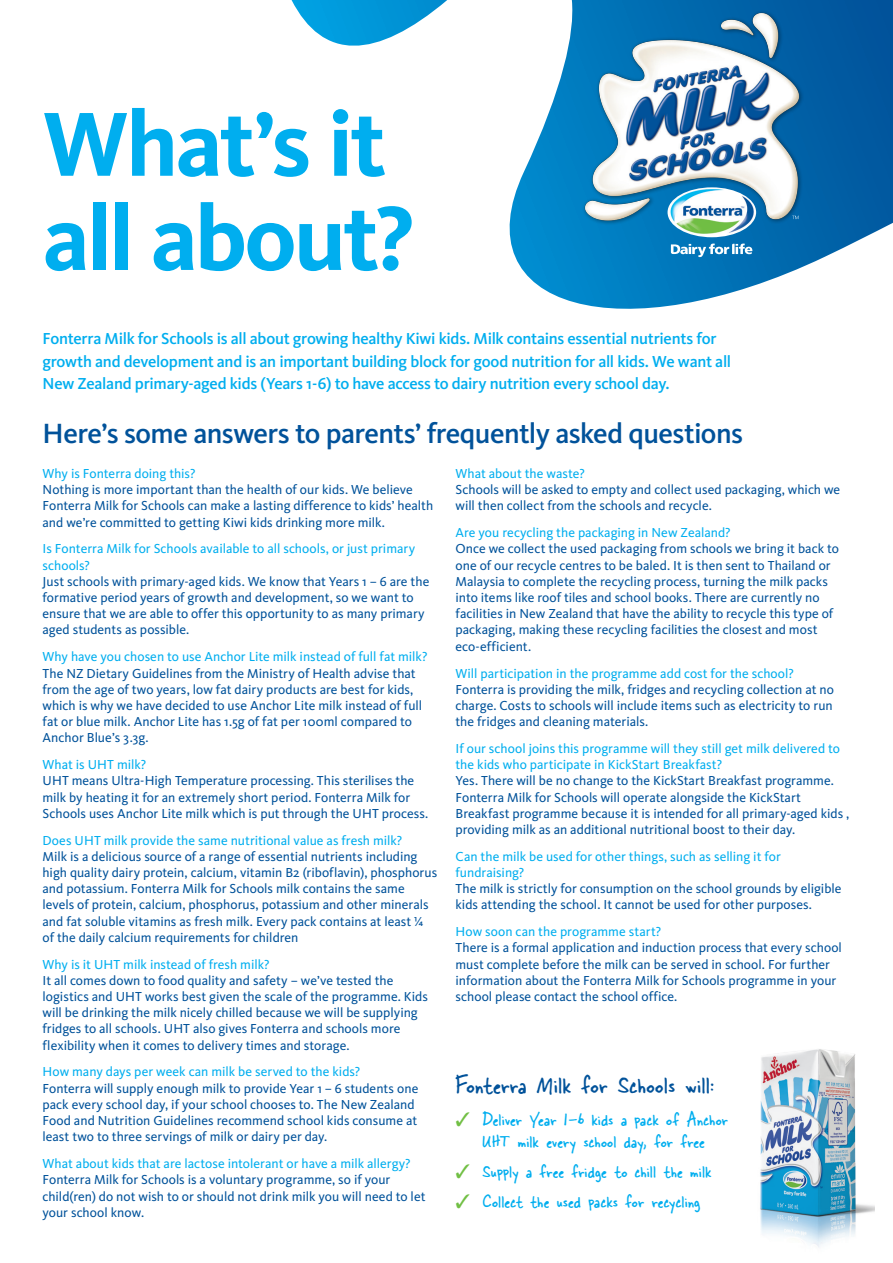
<style>
.page{position:relative;width:893px;height:1263px;background:#fff}
.page>*{position:absolute;margin:0;border:0;box-sizing:border-box;transform-origin:0 0}
.t1{font:700 94.2px/94.2px "Kievit OT";letter-spacing:-.035em;color:#00aeef}
.Subs{font:500 28.8px "Kievit OT";letter-spacing:-.025em;color:#01529a}
.t2{font:27px "Skippy Sharpie";color:#01529a}
.t3{font:19.5px/22.5px "Skippy Sharpie";color:#00aeef;text-align:center}
.Subs-2{font:500 16.5px/22.5px "Kievit OT";letter-spacing:-.02em;color:#00aeef}
.Body-copy{font:13.5px/16.2px "Kievit OT";color:#01529a}
.Cyan_body_header{font:13.5px/16.2px "Kievit OT";color:#00aeef}
.s1{color:#71bf44}
</style>
<div class="page">
<svg style="left:292px;top:0;width:601px;height:309px"></svg>
<img style="left:760px;top:1049px;width:115px;height:198px">
<img style="left:572px;top:0;width:240px;height:270px">
<svg style="left:671px;top:244px;width:81px;height:13px"></svg>
<img style="left:667px;top:187px;width:89px;height:50px">
<svg style="left:792px;top:216px;width:7px;height:3px"></svg>
<p class="t1" style="left:43px;top:96px;width:374px">What’s it all about?</p>
<p class="Subs-2" style="left:43px;top:327px;width:690px">Fonterra Milk for Schools is all about growing healthy Kiwi kids. Milk contains essential nutrients for growth and development and is an important building block for good nutrition for all kids. We want all<br>New Zealand primary-aged kids (Years 1-6) to have access to dairy nutrition every school day.</p>
<p class="Subs" style="left:43px;top:416px;width:702px">Here’s some answers to parents’ frequently asked questions</p>
<p class="Cyan_body_header" style="left:43px;top:466px;width:155px">Why is Fonterra doing this?</p>
<p class="Body-copy" style="left:43px;top:482px;width:392px">Nothing is more important than the health of our kids. We believe<br>Fonterra Milk for Schools can make a lasting difference to kids’ health and we’re committed to getting Kiwi kids drinking more milk.</p>
<p class="Cyan_body_header" style="left:43px;top:541px;width:374px">Is Fonterra Milk for Schools available to all schools, or just primary schools?</p>
<p class="Body-copy" style="left:43px;top:573px;width:388px">Just schools with primary-aged kids. We know that Years 1 – 6 are the formative period years of growth and development, so we want to ensure that we are able to offer this opportunity to as many primary aged students as possible.</p>
<p class="Cyan_body_header" style="left:43px;top:649px;width:386px">Why have you chosen to use Anchor Lite milk instead of full fat milk?</p>
<p class="Body-copy" style="left:43px;top:665px;width:381px">The NZ Dietary Guidelines from the Ministry of Health advise that from the age of two years, low fat dairy products are best for kids, which is why we have decided to use Anchor Lite milk instead of full fat or blue milk. Anchor Lite has 1.5g of fat per 100ml compared to Anchor Blue’s 3.3g.</p>
<p class="Cyan_body_header" style="left:43px;top:757px;width:105px">What is UHT milk?</p>
<p class="Body-copy" style="left:43px;top:773px;width:387px">UHT means Ultra-High Temperature processing. This sterilises the milk by heating it for an extremely short period. Fonterra Milk for<br>Schools uses Anchor Lite milk which is put through the UHT process.</p>
<p class="Cyan_body_header" style="left:43px;top:832px;width:361px">Does UHT milk provide the same nutritional value as fresh milk?</p>
<p class="Body-copy" style="left:43px;top:848px;width:396px">Milk is a delicious source of a range of essential nutrients including high quality dairy protein, calcium, vitamin B2 (riboflavin), phosphorus and potassium. Fonterra Milk for Schools milk contains the same levels of protein, calcium, phosphorus, potassium and other minerals and fat soluble vitamins as fresh milk. Every pack contains at least ¼ of the daily calcium requirements for children</p>
<p class="Cyan_body_header" style="left:43px;top:956px;width:229px">Why is it UHT milk instead of fresh milk?</p>
<p class="Body-copy" style="left:43px;top:972px;width:387px">It all comes down to food quality and safety – we’ve tested the logistics and UHT works best given the scale of the programme. Kids will be drinking the milk nicely chilled because we will be supplying fridges to all schools. UHT also gives Fonterra and schools more flexibility when it comes to delivery times and storage.</p>
<p class="Cyan_body_header" style="left:43px;top:1064px;width:319px">How many days per week can milk be served to the kids?</p>
<p class="Body-copy" style="left:43px;top:1080px;width:377px">Fonterra will supply enough milk to provide Year 1 – 6 students one pack every school day, if your school chooses to. The New Zealand Food and Nutrition Guidelines recommend school kids consume at least two to three servings of milk or dairy per day.</p>
<p class="Cyan_body_header" style="left:43px;top:1156px;width:370px">What about kids that are lactose intolerant or have a milk allergy?</p>
<p class="Body-copy" style="left:43px;top:1172px;width:384px">Fonterra Milk for Schools is a voluntary programme, so if your child(ren) do not wish to or should not drink milk you will need to let your school know.</p>
<p class="Cyan_body_header" style="left:455px;top:466px;width:131px">What about the waste?</p>
<p class="Body-copy" style="left:455px;top:482px;width:386px">Schools will be asked to empty and collect used packaging, which we will then collect from the schools and recycle.</p>
<p class="Cyan_body_header" style="left:455px;top:525px;width:277px">Are you recycling the packaging in New Zealand?</p>
<p class="Body-copy" style="left:455px;top:541px;width:385px">Once we collect the used packaging from schools we bring it back to one of our recycle centres to be baled. It is then sent to Thailand or Malaysia to complete the recycling process, turning the milk packs into items like roof tiles and school books. There are currently no facilities in New Zealand that have the ability to recycle this type of packaging, making these recycling facilities the closest and most eco-efficient.</p>
<p class="Cyan_body_header" style="left:455px;top:665px;width:340px">Will participation in the programme add cost for the school?</p>
<p class="Body-copy" style="left:455px;top:681px;width:380px;text-align:justify">Fonterra is providing the milk, fridges and recycling collection at no charge. Costs to schools will include items such as electricity to run the fridges and cleaning materials.</p>
<p class="Cyan_body_header" style="left:455px;top:740px;width:386px">If our school joins this programme will they still get milk delivered to the kids who participate in KickStart Breakfast?</p>
<p class="Body-copy" style="left:455px;top:773px;width:395px">Yes. There will be no change to the KickStart Breakfast programme.<br>Fonterra Milk for Schools will operate alongside the KickStart Breakfast programme because it is intended for all primary-aged kids , providing milk as an additional nutritional boost to their day.</p>
<p class="Cyan_body_header" style="left:455px;top:848px;width:327px">Can the milk be used for other things, such as selling it for fundraising?</p>
<p class="Body-copy" style="left:455px;top:881px;width:388px">The milk is strictly for consumption on the school grounds by eligible kids attending the school. It cannot be used for other purposes.</p>
<p class="Cyan_body_header" style="left:455px;top:924px;width:207px">How soon can the programme start?</p>
<p class="Body-copy" style="left:455px;top:940px;width:388px">There is a formal application and induction process that every school must complete before the milk can be served in school. For further information about the Fonterra Milk for Schools programme in your school please contact the school office.</p>
<p class="t2" style="left:455px;top:1063px;width:260px">Fonterra Milk for Schools will:</p>
<p class="t3" style="left:455px;top:1106px;width:274px"><span class="s1">✓</span> Deliver Year 1-6 kids a pack of Anchor<br>UHT milk every school day, for free</p>
<p class="t3" style="left:455px;top:1159px;width:258px"><span class="s1">✓</span> Supply a free fridge to chill the milk</p>
<p class="t3" style="left:455px;top:1189px;width:246px"><span class="s1">✓</span> Collect the used packs for recycling</p>
</div>
